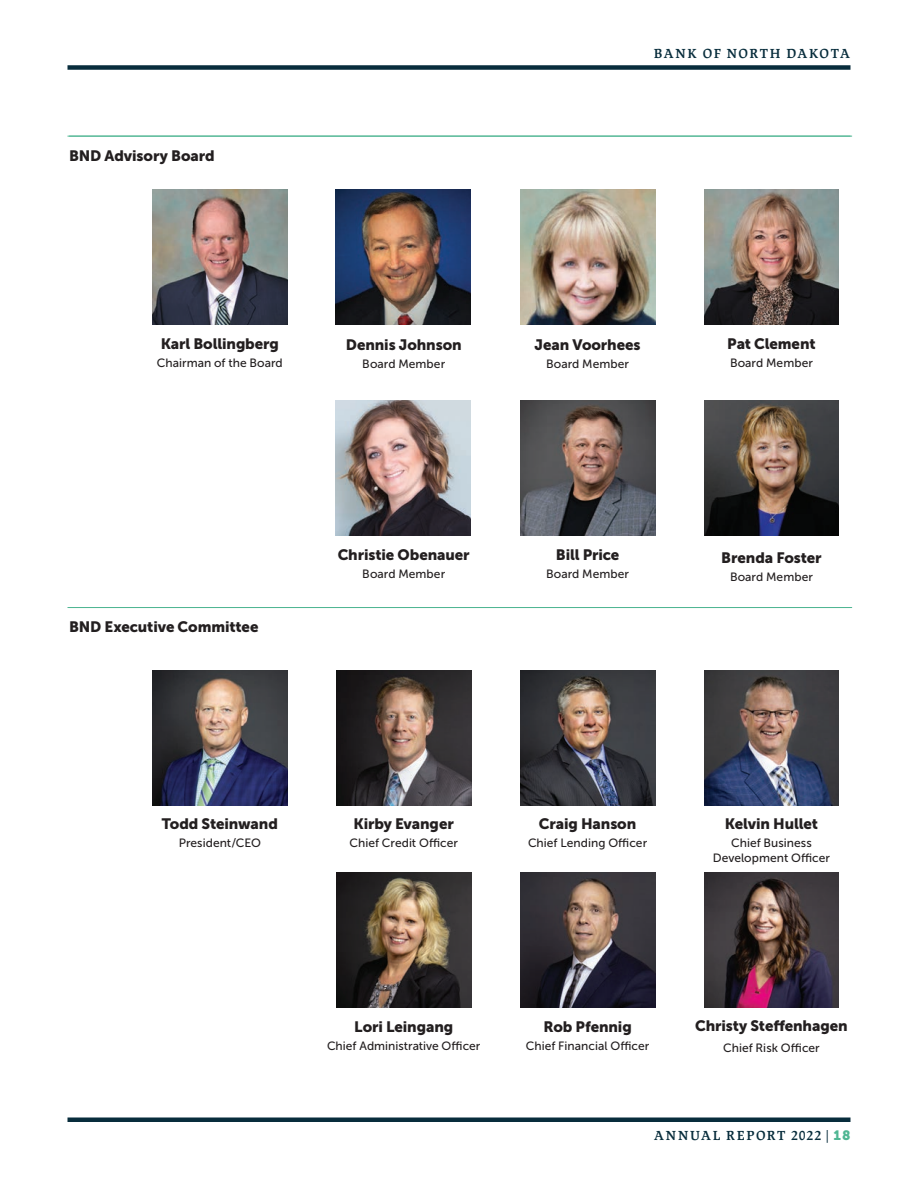
<style>
.page{position:relative;width:918px;height:1188px;background:#fff}
.page>*{position:absolute;margin:0;border:0;box-sizing:border-box;transform-origin:0 0}
.t1{font:15px "Museo Sans 900";letter-spacing:-.005em;color:#231f20}
.t2{font:600 13.5px "Lapture";letter-spacing:.105em;color:#082d3c}
.t3{font:12px/14.4px "Museo Sans 500";letter-spacing:.005em;color:#231f20;text-align:center}
.s1{font-family:"Museo Sans 900";font-weight:400;color:#50b693}
</style>
<div class="page">
<div style="left:68px;top:65px;width:782px;height:5px;background:#082d3c"></div>
<hr style="left:68px;top:1118px;width:782px;height:4px;background:#082d3c">
<hr style="left:68px;top:136px;width:782px;height:1px;background:#50b693">
<hr style="left:69px;top:136px;width:783px;height:1px;background:#50b693">
<hr style="left:68px;top:607px;width:782px;height:1px;background:#50b693">
<hr style="left:69px;top:607px;width:783px;height:1px;background:#50b693">
<img style="left:153px;top:190px;width:135px;height:135px">
<img style="left:335px;top:190px;width:135px;height:135px">
<img style="left:520px;top:190px;width:135px;height:135px">
<img style="left:704px;top:190px;width:135px;height:135px">
<img style="left:335px;top:400px;width:135px;height:135px">
<img style="left:520px;top:400px;width:135px;height:135px">
<img style="left:704px;top:400px;width:135px;height:135px">
<img style="left:152px;top:671px;width:135px;height:134px">
<img style="left:336px;top:671px;width:135px;height:134px">
<img style="left:520px;top:671px;width:135px;height:134px">
<img style="left:704px;top:671px;width:135px;height:134px">
<img style="left:336px;top:873px;width:135px;height:135px">
<img style="left:520px;top:873px;width:135px;height:135px">
<img style="left:704px;top:873px;width:135px;height:135px">
<p class="t1" style="left:69px;top:147px;width:147px">BND Advisory Board</p>
<p class="t1" style="left:161px;top:335px;width:120px">Karl Bollingberg</p>
<p class="t3" style="left:157px;top:356px;width:127px">Chairman of the Board</p>
<p class="t1" style="left:346px;top:336px;width:117px">Dennis Johnson</p>
<p class="t3" style="left:362px;top:357px;width:84px">Board Member</p>
<p class="t2" style="left:654px;top:45px;width:198px">BANK OF NORTH DAKOTA</p>
<p class="t1" style="left:535px;top:337px;width:108px">Jean Voorhees</p>
<p class="t3" style="left:546px;top:357px;width:84px">Board Member</p>
<p class="t1" style="left:727px;top:335px;width:90px">Pat Clement</p>
<p class="t3" style="left:730px;top:356px;width:84px">Board Member</p>
<p class="t1" style="left:69px;top:618px;width:191px">BND Executive Committee</p>
<p class="t1" style="left:338px;top:547px;width:134px">Christie Obenauer</p>
<p class="t3" style="left:362px;top:567px;width:84px">Board Member</p>
<p class="t1" style="left:556px;top:547px;width:65px">Bill Price</p>
<p class="t3" style="left:546px;top:567px;width:84px">Board Member</p>
<p class="t1" style="left:721px;top:549px;width:102px">Brenda Foster</p>
<p class="t3" style="left:730px;top:569px;width:84px">Board Member</p>
<p class="t1" style="left:162px;top:815px;width:118px">Todd Steinwand</p>
<p class="t3" style="left:179px;top:835px;width:83px">President/CEO</p>
<p class="t1" style="left:354px;top:815px;width:102px">Kirby Evanger</p>
<p class="t3" style="left:350px;top:836px;width:110px">Chief Credit Ofcer</p>
<p class="t1" style="left:539px;top:815px;width:99px">Craig Hanson</p>
<p class="t3" style="left:528px;top:835px;width:121px">Chief Lending Ofcer</p>
<p class="t1" style="left:725px;top:815px;width:95px">Kelvin Hullet</p>
<p class="t3" style="left:713px;top:836px;width:119px">Chief Business<br>Development Ofcer</p>
<p class="t1" style="left:354px;top:1018px;width:101px">Lori Leingang</p>
<p class="t3" style="left:327px;top:1039px;width:155px">Chief Administrative Ofcer</p>
<p class="t1" style="left:543px;top:1018px;width:90px">Rob Pfennig</p>
<p class="t3" style="left:526px;top:1039px;width:125px">Chief Financial Ofcer</p>
<p class="t1" style="left:695px;top:1017px;width:154px">Christy Stefenhagen</p>
<p class="t3" style="left:723px;top:1041px;width:98px">Chief Risk Ofcer</p>
<p class="t2" style="left:654px;top:1127px;width:198px">ANNUAL REPORT 2022 | <span class="s1">18</span></p>
</div>
